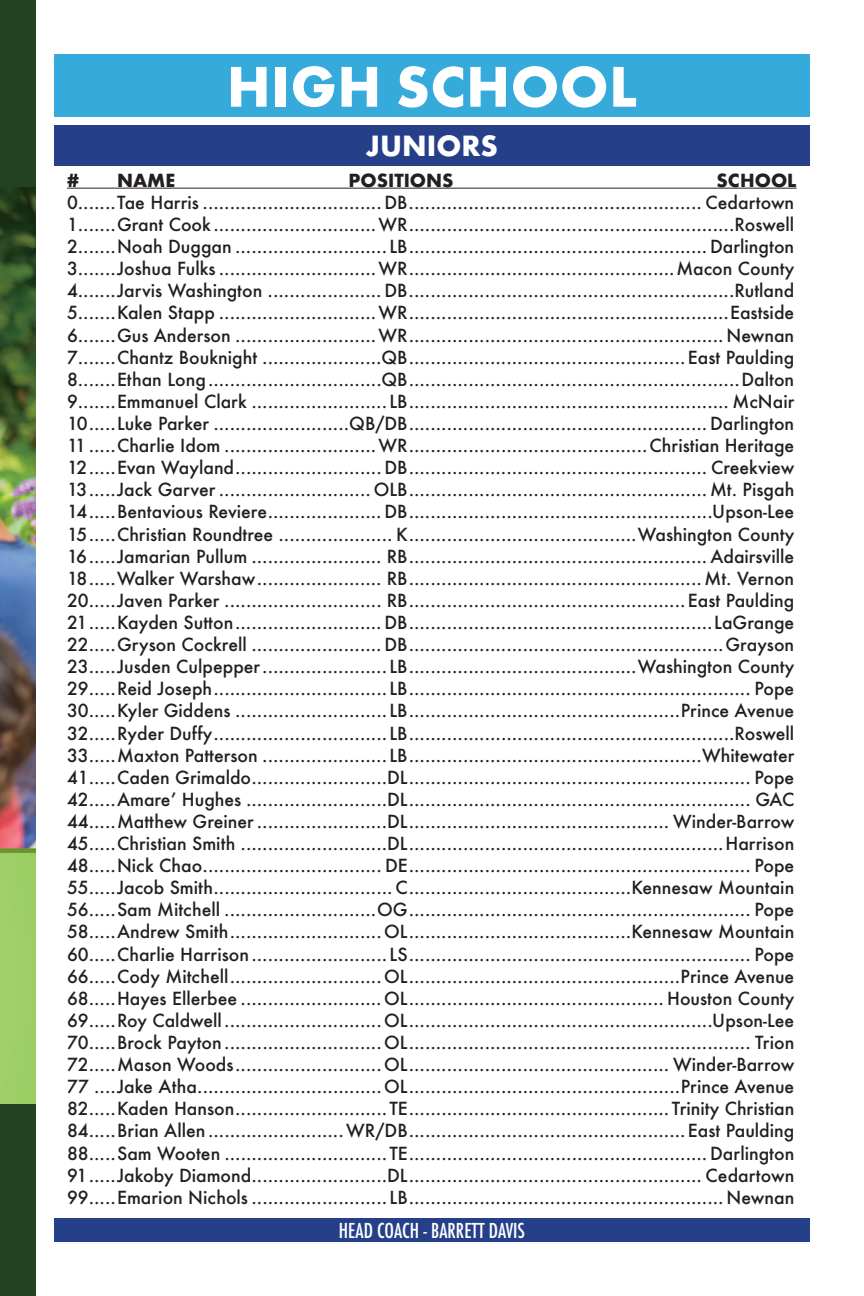
<style>
.page{position:relative;width:864px;height:1296px;background:#fff}
.page>*{position:absolute;margin:0;border:0;box-sizing:border-box;transform-origin:0 0}
.t1{font:700 59.6px "Futura PT";letter-spacing:.01em;color:#fff}
.t2{font:700 27px "Futura";color:#fff}
.t3{font:500 condensed 20px "Futura";color:#fff}
.t4{font:500 17.6px/22.2px "Futura";color:#231f20;text-align:justify}
.t5{font:700 17.6px "Futura";color:#231f20}
</style>
<div class="page">
<div style="left:0;top:0;width:36px;height:1296px;background:#234220"></div>
<img style="left:0;top:187px;width:36px;height:917px">
<div style="left:54px;top:54px;width:756px;height:63px;background:#37aadc"></div>
<div style="left:54px;top:1219px;width:756px;height:23px;background:#254089"></div>
<hr style="left:67px;top:188px;width:730px;height:1px;background:#231f20">
<div style="left:54px;top:125px;width:756px;height:40px;background:#254089"></div>
<h1 class="t1" style="left:227px;top:48px;width:412px">HIGH SCHOOL</h1>
<h2 class="t2" style="left:366px;top:127px;width:134px">JUNIORS</h2>
<p class="t5" style="left:67px;top:167px;width:13px">#</p>
<p class="t5" style="left:117px;top:167px;width:60px">NAME</p>
<p class="t5" style="left:349px;top:167px;width:106px">POSITIONS</p>
<p class="t5" style="left:717px;top:167px;width:82px">SCHOOL</p>
<p class="t4" style="left:67px;top:191px;width:729px">0.......Tae Harris ................................. DB ...................................................... Cedartown 1.......Grant Cook ..............................WR ............................................................Roswell 2.......Noah Duggan ............................ LB ....................................................... Darlington 3.......Joshua Fulks .............................WR .................................................Macon County 4.......Jarvis Washington ..................... DB ............................................................Rutland 5.......Kalen Stapp .............................WR ...........................................................Eastside 6.......Gus Anderson ..........................WR .......................................................... Newnan 7.......Chantz Bouknight ......................QB ...................................................East Paulding 8.......Ethan Long ................................QB .............................................................Dalton 9.......Emmanuel Clark ......................... LB ........................................................... McNair 10 .....Luke Parker .........................QB/DB ....................................................... Darlington 11 .....Charlie Idom ............................WR ............................................Christian Heritage 12 .....Evan Wayland ........................... DB ....................................................... Creekview 13 .....Jack Garver ............................ OLB ....................................................... Mt. Pisgah 14 .....Bentavious Reviere ..................... DB ........................................................Upson-Lee 15 .....Christian Roundtree ..................... K ..........................................Washington County 16 .....Jamarian Pullum ........................ RB ....................................................... Adairsville 18 .....Walker Warshaw ....................... RB ......................................................Mt. Vernon 20.....Javen Parker ............................. RB ...................................................East Paulding 21 .....Kayden Sutton ........................... DB ........................................................LaGrange 22.....Gryson Cockrell ........................ DB ..........................................................Grayson 23.....Jusden Culpepper ....................... LB ..........................................Washington County 29.....Reid Joseph ................................ LB ............................................................... Pope 30.....Kyler Giddens ............................ LB ..................................................Prince Avenue 32.....Ryder Duffy ................................ LB ............................................................Roswell 33.....Maxton Patterson ....................... LB ......................................................Whitewater 41.....Caden Grimaldo .........................DL ............................................................... Pope 42.....Amare’ Hughes ..........................DL ............................................................... GAC 44.....Matthew Greiner ........................DL ................................................ Winder-Barrow 45.....Christian Smith ...........................DL ..........................................................Harrison 48.....Nick Chao ................................. DE ............................................................... Pope 55.....Jacob Smith ................................. C .........................................Kennesaw Mountain 56.....Sam Mitchell ............................OG ............................................................... Pope 58.....Andrew Smith ............................OL .........................................Kennesaw Mountain 60.....Charlie Harrison ......................... LS ............................................................... Pope 66.....Cody Mitchell ............................OL ..................................................Prince Avenue 68.....Hayes Ellerbee ..........................OL ............................................... Houston County 69.....Roy Caldwell .............................OL ........................................................Upson-Lee 70.....Brock Payton .............................OL ............................................................... Trion 72.....Mason Woods ...........................OL ................................................ Winder-Barrow 77 ....Jake Atha ..................................OL ..................................................Prince Avenue 82.....Kaden Hanson ............................TE ................................................ Trinity Christian 84 .....Brian Allen .........................WR/DB ...................................................East Paulding 88.....Sam Wooten ..............................TE ....................................................... Darlington 91 .....Jakoby Diamond .........................DL ...................................................... Cedartown 99.....Emarion Nichols ......................... LB .......................................................... Newnan</p>
<p class="t3" style="left:339px;top:1218px;width:188px">HEAD COACH - BARRETT DAVIS</p>
</div>
